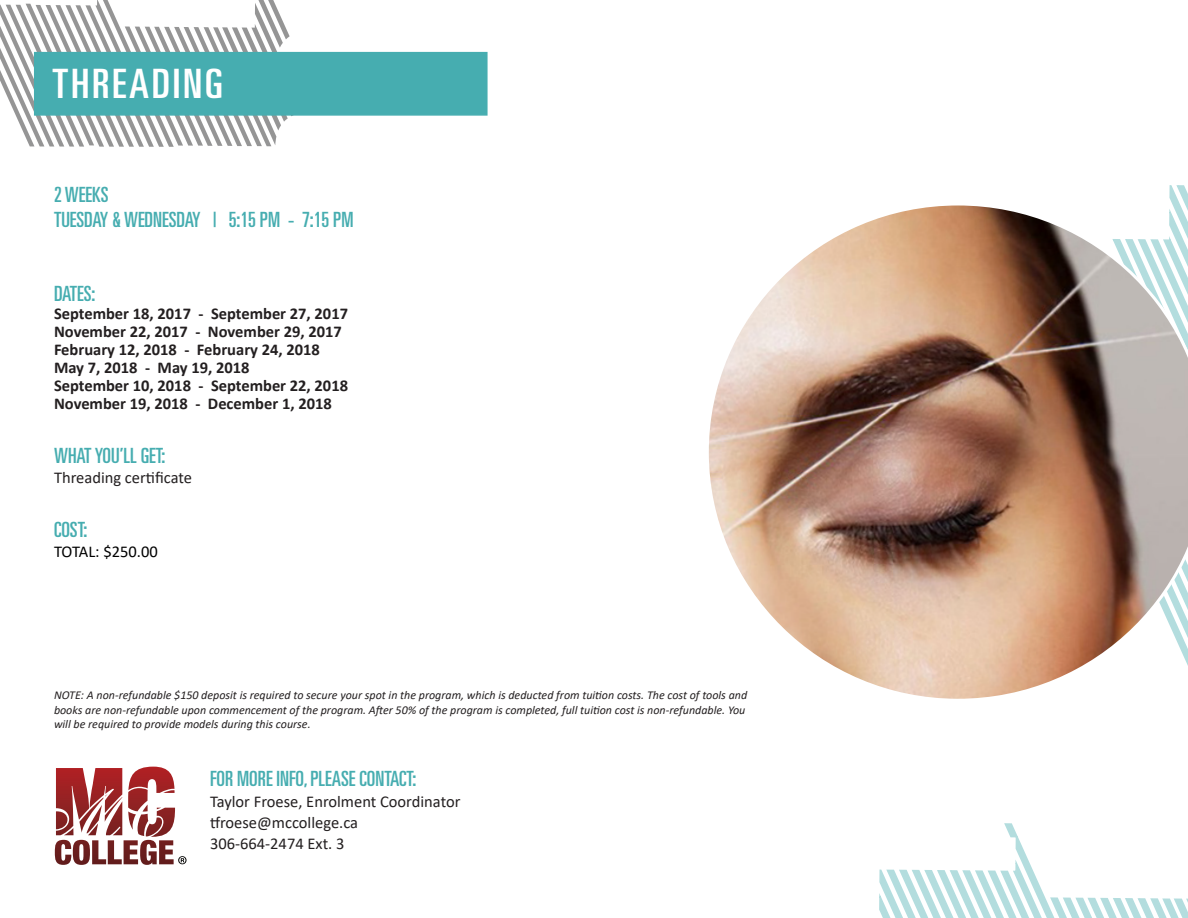
<style>
.page{position:relative;width:1188px;height:918px;background:#fff}
.page>*{position:absolute;margin:0;border:0;box-sizing:border-box;transform-origin:0 0}
.t1{font:ultra-condensed 40.5px "Univers LT Std";letter-spacing:.06em;color:#fff;scale:1.11 1}
.t2{font:ultra-condensed 21px "Univers LT Std";color:#46adb0}
.t3{font:700 16.5px "Calibri";color:#231f20}
.t4{font:16.5px "Calibri";color:#231f20}
.t5{font:16.5px "Calibri";color:#000}
.t6{font:italic 12px/14.4px "Calibri";color:#231f20}
</style>
<div class="page">
<svg style="left:0;top:0;width:296px;height:147px"></svg>
<div style="left:34px;top:52px;width:454px;height:64px;background:#46adb0;border:2px solid #46adb0"></div>
<svg style="left:879px;top:823px;width:309px;height:95px"></svg>
<svg style="left:1169px;top:185px;width:19px;height:18px"></svg>
<img style="left:709px;top:203px;width:479px;height:496px">
<svg style="left:55px;top:767px;width:132px;height:98px"></svg>
<p class="t1" style="left:52px;top:61px;width:155px">THREADING</p>
<p class="t2" style="left:54px;top:182px;width:56px">2 WEEKS</p>
<p class="t2" style="left:54px;top:207px;width:301px">TUESDAY &amp; WEDNESDAY | 5:15 PM - 7:15 PM</p>
<p class="t2" style="left:54px;top:282px;width:43px">DATES:</p>
<p class="t3" style="left:54px;top:302px;width:296px">September 18, 2017 - September 27, 2017</p>
<p class="t3" style="left:54px;top:320px;width:289px">November 22, 2017 - November 29, 2017</p>
<p class="t3" style="left:54px;top:338px;width:267px">February 12, 2018 - February 24, 2018</p>
<p class="t3" style="left:54px;top:356px;width:197px">May 7, 2018 - May 19, 2018</p>
<p class="t3" style="left:54px;top:374px;width:296px">September 10, 2018 - September 22, 2018</p>
<p class="t3" style="left:54px;top:392px;width:279px">November 19, 2018 - December 1, 2018</p>
<p class="t2" style="left:54px;top:444px;width:113px">WHAT YOU’LL GET:</p>
<p class="t4" style="left:54px;top:466px;width:140px">Threading certificate</p>
<p class="t2" style="left:54px;top:518px;width:35px">COST:</p>
<p class="t5" style="left:54px;top:540px;width:105px">TOTAL: $250.00</p>
<p class="t6" style="left:54px;top:688px;width:695px">NOTE: A non-refundable $150 deposit is required to secure your spot in the program, which is deducted from tuition costs. The cost of tools and books are non-refundable upon commencement of the program. After 50% of the program is completed, full tuition cost is non-refundable. You will be required to provide models during this course.</p>
<p class="t2" style="left:210px;top:767px;width:208px">FOR MORE INFO, PLEASE CONTACT:</p>
<p class="t4" style="left:210px;top:790px;width:252px">Taylor Froese, Enrolment Coordinator</p>
<p class="t4" style="left:210px;top:811px;width:150px">tfroese@mccollege.ca</p>
<p class="t4" style="left:210px;top:832px;width:136px">306-664-2474 Ext. 3</p>
</div>
